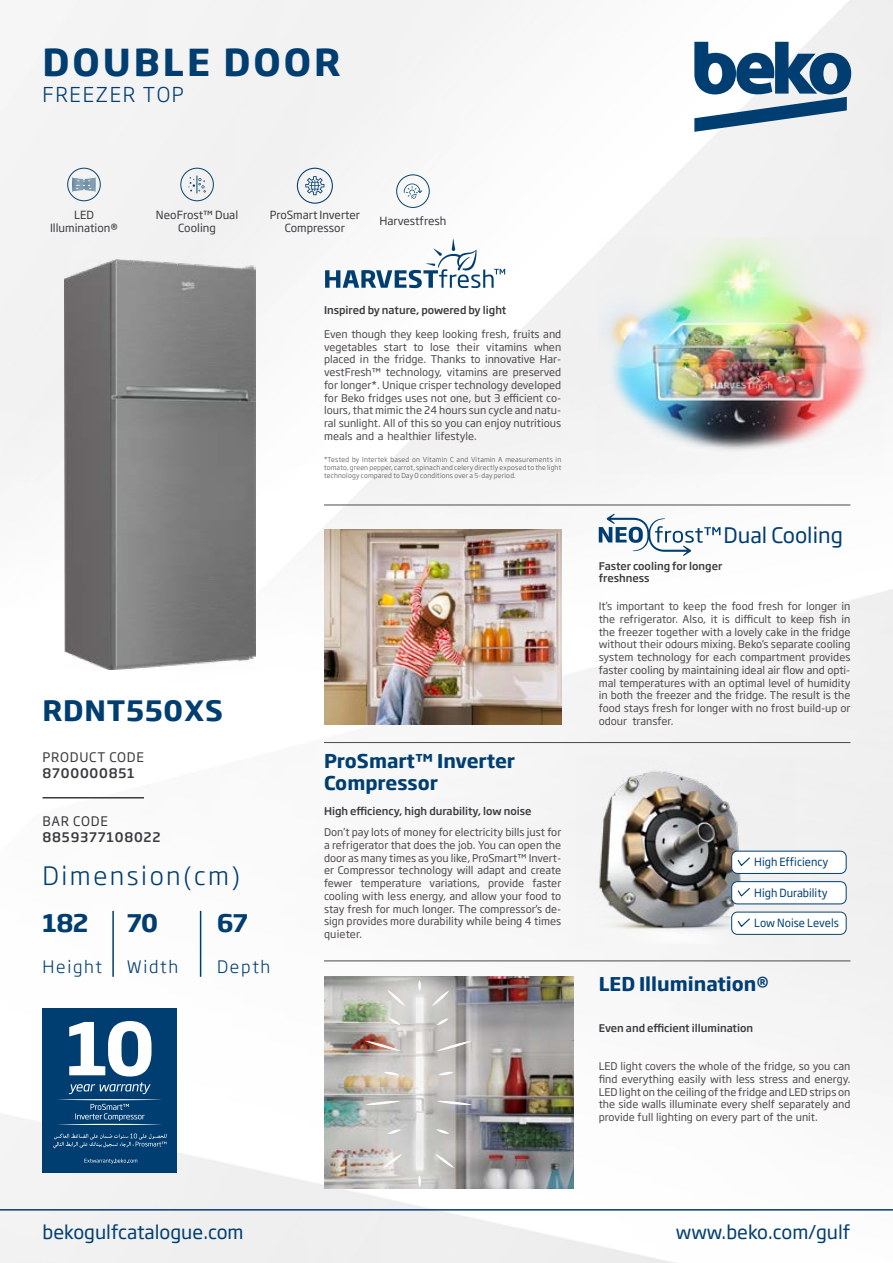
<style>
.page{position:relative;width:893px;height:1263px;background:#fff}
.page>*{position:absolute;margin:0;border:0;box-sizing:border-box;transform-origin:0 0}
.t1{font:700 36.75px "Soho Gothic Pro";letter-spacing:.08em;color:#003e72}
.t2{font:700 27.75px "Soho Gothic Pro";letter-spacing:.03em;color:#003e72}
.t3{font:300 25.05px "Soho Gothic Pro";letter-spacing:.1em;color:#003e72}
.t4{font:700 24px "Soho Gothic Pro";letter-spacing:-.03em;color:#003e72}
.t5{font:21.15px "Soho Gothic Pro";color:#003e72}
.t6{font:300 20.25px "Soho Gothic Pro";letter-spacing:.08em;color:#003e72}
.t7{font:700 18.75px/22.5px "Soho Gothic Pro";color:#003e72}
.t8{font:18.75px "Soho Gothic Pro";color:#003e72}
.t9{font:300 16.95px "Soho Gothic Pro";letter-spacing:.1em;color:#003e72}
.t10{font:500 13.05px "Soho Gothic Pro";letter-spacing:.06em;color:#3b3a3e}
.t11{font:13.05px "Soho Gothic Pro";letter-spacing:.06em;color:#3b3a3e}
.t12{font:11.1px/13.4px "Soho Gothic Pro";color:#3b3a3e;text-align:center}
.t13{font:11.1px "Soho Gothic Pro";color:#003e72;scale:.96 1}
.t14{font:10.5px/12.8px "Soho Gothic Pro";color:#4d494c}
.t15{font:500 10.5px/12.6px "Soho Gothic Pro";color:#3b3a3e}
.t16{font:10.5px "Soho Gothic Pro";letter-spacing:.02em;color:#4d494c}
.t17{font:300 6.75px/8.1px "Soho Gothic Pro";letter-spacing:.025em;color:#4d494c;text-align:justify}
</style>
<div class="page">
<img style="left:0;top:0;width:893px;height:1263px">
<hr style="left:0;top:1209px;width:893px;height:1px;background:#003e72">
<svg style="left:693px;top:41px;width:159px;height:92px"></svg>
<hr style="left:43px;top:797px;width:101px;height:1px;background:#3b3a3e">
<hr style="left:112px;top:911px;width:2px;height:66px;background:#003e72">
<hr style="left:200px;top:911px;width:1px;height:66px;background:#003e72">
<img style="left:324px;top:976px;width:249px;height:212px">
<svg style="left:384px;top:1072px;width:15px;height:3px"></svg>
<svg style="left:365px;top:1041px;width:36px;height:10px"></svg>
<svg style="left:365px;top:1101px;width:36px;height:4px"></svg>
<svg style="left:387px;top:1129px;width:14px;height:5px"></svg>
<svg style="left:383px;top:1154px;width:19px;height:14px"></svg>
<svg style="left:418px;top:1175px;width:3px;height:12px"></svg>
<svg style="left:418px;top:980px;width:3px;height:11px"></svg>
<svg style="left:389px;top:1018px;width:11px;height:7px"></svg>
<svg style="left:387px;top:990px;width:18px;height:16px"></svg>
<svg style="left:438px;top:1072px;width:16px;height:3px"></svg>
<svg style="left:436px;top:1041px;width:36px;height:10px"></svg>
<svg style="left:436px;top:1101px;width:36px;height:4px"></svg>
<svg style="left:436px;top:1129px;width:13px;height:5px"></svg>
<svg style="left:435px;top:1154px;width:19px;height:14px"></svg>
<svg style="left:437px;top:1018px;width:12px;height:7px"></svg>
<svg style="left:432px;top:990px;width:17px;height:16px"></svg>
<img style="left:576px;top:757px;width:218px;height:186px">
<img style="left:65px;top:259px;width:191px;height:410px">
<div style="left:43px;top:1008px;width:134px;height:165px;background:#003e72"></div>
<svg style="left:69px;top:1021px;width:82px;height:55px"></svg>
<svg style="left:58px;top:1082px;width:104px;height:43px"></svg>
<svg style="left:84px;top:1158px;width:53px;height:6px"></svg>
<svg style="left:53px;top:1133px;width:114px;height:15px"></svg>
<svg style="left:297px;top:168px;width:36px;height:36px"></svg>
<svg style="left:67px;top:168px;width:34px;height:33px"></svg>
<svg style="left:180px;top:168px;width:34px;height:33px"></svg>
<img style="left:324px;top:529px;width:237px;height:195px">
<svg style="left:599px;top:514px;width:121px;height:42px"></svg>
<hr style="left:324px;top:505px;width:526px;height:1px;background:#4d494c">
<hr style="left:324px;top:742px;width:526px;height:1px;background:#4d494c">
<hr style="left:324px;top:961px;width:526px;height:1px;background:#4d494c">
<div style="left:732px;top:851px;width:114px;height:22px;background:#fff;border-radius:6px"></div>
<div style="left:731px;top:851px;width:115px;height:23px;border:1px solid #003e72;border-radius:6px"></div>
<svg style="left:737px;top:857px;width:13px;height:9px"></svg>
<div style="left:732px;top:881px;width:114px;height:23px;background:#fff;border-radius:6px"></div>
<div style="left:731px;top:881px;width:115px;height:23px;border:1px solid #003e72;border-radius:6px"></div>
<svg style="left:737px;top:888px;width:13px;height:9px"></svg>
<div style="left:732px;top:912px;width:114px;height:22px;background:#fff;border-radius:6px"></div>
<div style="left:731px;top:912px;width:115px;height:23px;border:1px solid #0a436a;border-radius:6px"></div>
<svg style="left:737px;top:918px;width:13px;height:9px"></svg>
<img style="left:599px;top:238px;width:283px;height:236px">
<svg style="left:325px;top:239px;width:180px;height:49px"></svg>
<div style="left:396px;top:174px;width:34px;height:34px;border:1px solid #0a436a;border-radius:50%"></div>
<svg style="left:404px;top:184px;width:18px;height:15px"></svg>
<h1 class="t1" style="left:43px;top:33px;width:300px">DOUBLE DOOR</h1>
<h3 class="t6" style="left:43px;top:82px;width:143px">FREEZER TOP</h3>
<p class="t12" style="left:50px;top:207px;width:69px">LED<br>IlluminationR</p>
<p class="t12" style="left:156px;top:207px;width:84px">NeoFrost™ Dual<br>Cooling</p>
<p class="t12" style="left:270px;top:207px;width:92px">ProSmart Inverter<br>Compressor</p>
<p class="t12" style="left:379px;top:214px;width:69px">Harvestfresh</p>
<p class="t15" style="left:324px;top:303px;width:184px">Inspired by nature, powered by light</p>
<p class="t14" style="left:324px;top:327px;width:239px;text-align:right">Even though they keep looking fresh, fruits and when</p>
<p class="t14" style="left:324px;top:340px;width:55px">vegetables</p>
<p class="t14" style="left:324px;top:365px;width:239px">vestFresh™ technology, vitamins are preserved</p>
<p class="t14" style="left:430px;top:340px;width:21px">lose</p>
<p class="t14" style="left:456px;top:340px;width:25px">their</p>
<p class="t14" style="left:486px;top:340px;width:43px">vitamins</p>
<p class="t14" style="left:384px;top:340px;width:25px">start</p>
<p class="t14" style="left:413px;top:340px;width:12px">to</p>
<p class="t14" style="left:324px;top:353px;width:239px">placed in the fridge. Thanks to innovative Har-</p>
<p class="t14" style="left:324px;top:378px;width:239px">for longer .* Unique crisper technology developed</p>
<p class="t14" style="left:324px;top:416px;width:239px">ral sunlight. All of this so you can enjoy nutritious</p>
<p class="t14" style="left:324px;top:391px;width:239px">for Beko fridges uses not one, but 3 efficient co-</p>
<p class="t14" style="left:324px;top:429px;width:154px">meals and a healthier lifestyle.</p>
<p class="t17" style="left:324px;top:456px;width:239px">*Tested by Intertek based on Vitamin C and Vitamin A measurements in tomato,greenpepper,carrot,spinachandcelerydirectlyexposedtothelight technology compared to Day 0 conditions over a 5-day period.</p>
<p class="t14" style="left:324px;top:404px;width:239px">lours, that mimic the 24 hours sun cycle and natu-</p>
<h2 class="t2" style="left:43px;top:688px;width:182px">RDNT550XS</h2>
<p class="t11" style="left:43px;top:747px;width:103px">PRODUCT CODE</p>
<p class="t10" style="left:43px;top:763px;width:94px">8700000851</p>
<p class="t11" style="left:43px;top:811px;width:67px">BAR CODE</p>
<p class="t10" style="left:43px;top:827px;width:120px">8859377108022</p>
<h3 class="t3" style="left:43px;top:860px;width:199px">Dimension(cm(</h3>
<h3 class="t4" style="left:43px;top:903px;width:47px">182</h3>
<h3 class="t4" style="left:127px;top:903px;width:33px">70</h3>
<h3 class="t4" style="left:217px;top:903px;width:33px">67</h3>
<h3 class="t7" style="left:324px;top:748px;width:193px">ProSmart™ Inverter<br>Compressor</h3>
<p class="t15" style="left:324px;top:804px;width:209px">High efficiency, high durability, low noise</p>
<p class="t14" style="left:324px;top:825px;width:239px">Don t’ pay lots of money for electricity bills just for a refrigerator that does the job. You can open the</p>
<p class="t14" style="left:324px;top:863px;width:239px">er Compressor technology will adapt and create</p>
<p class="t14" style="left:324px;top:851px;width:239px">door as many times as you like, ProSmart™ Invert-</p>
<p class="t14" style="left:532px;top:876px;width:30px">faster</p>
<p class="t14" style="left:324px;top:876px;width:239px">fewer<br>cooling with less energy, and allow your food to</p>
<p class="t14" style="left:324px;top:914px;width:239px">sign provides more durability while being 4 times</p>
<p class="t14" style="left:430px;top:876px;width:52px">variations,</p>
<p class="t14" style="left:488px;top:876px;width:38px">provide</p>
<p class="t14" style="left:361px;top:876px;width:62px">temperature</p>
<p class="t14" style="left:324px;top:902px;width:239px">stay fresh for much longer. The compressors’ de-</p>
<p class="t16" style="left:324px;top:926px;width:40px">quieter.</p>
<h3 class="t9" style="left:43px;top:957px;width:61px">Height</h3>
<h3 class="t9" style="left:127px;top:957px;width:53px">Width</h3>
<h3 class="t9" style="left:217px;top:957px;width:55px">Depth</h3>
<h3 class="t5" style="left:724px;top:518px;width:121px">Dual Cooling</h3>
<p class="t15" style="left:599px;top:559px;width:125px">Faster cooling for longer freshness</p>
<p class="t14" style="left:599px;top:599px;width:253px;text-align:justify">Its’ important to keep the food fresh for longer in the refrigerator. Also, it is difficult to keep fish in the freezer together with a lovely cake in the fridge without their odours mixing. Bekos’ separate cooling system technology for each compartment provides</p>
<p class="t14" style="left:599px;top:676px;width:253px">mal temperatures with an optimal level of humidity</p>
<p class="t14" style="left:599px;top:663px;width:253px">faster cooling by maintaining ideal air flow and opti-</p>
<p class="t14" style="left:599px;top:688px;width:253px">in both the freezer and the fridge. The result is the</p>
<p class="t14" style="left:599px;top:701px;width:253px">food stays fresh for longer with no frost build-up or</p>
<p class="t14" style="left:632px;top:714px;width:42px">transfer.</p>
<p class="t14" style="left:599px;top:714px;width:30px">odour</p>
<p class="t13" style="left:754px;top:853px;width:79px">High Efficiency</p>
<p class="t13" style="left:754px;top:884px;width:78px">High Durability</p>
<p class="t13" style="left:754px;top:914px;width:90px">Low Noise Levels</p>
<h3 class="t7" style="left:599px;top:971px;width:172px">LED IlluminationR</h3>
<p class="t15" style="left:599px;top:1021px;width:156px">Even and efficient illumination</p>
<p class="t14" style="left:599px;top:1059px;width:253px;text-align:justify">LED light covers the whole of the fridge, so you can find everything easily with less stress and energy.<br>LED light on the ceiling of the fridge and LED strips on the side walls illuminate every shelf separately and provide full lighting on every part of the unit.</p>
<h3 class="t8" style="left:43px;top:1218px;width:203px">bekogulfcatalogue.com</h3>
<h3 class="t8" style="left:676px;top:1218px;width:176px">www.beko.com/gulf</h3>
</div>
